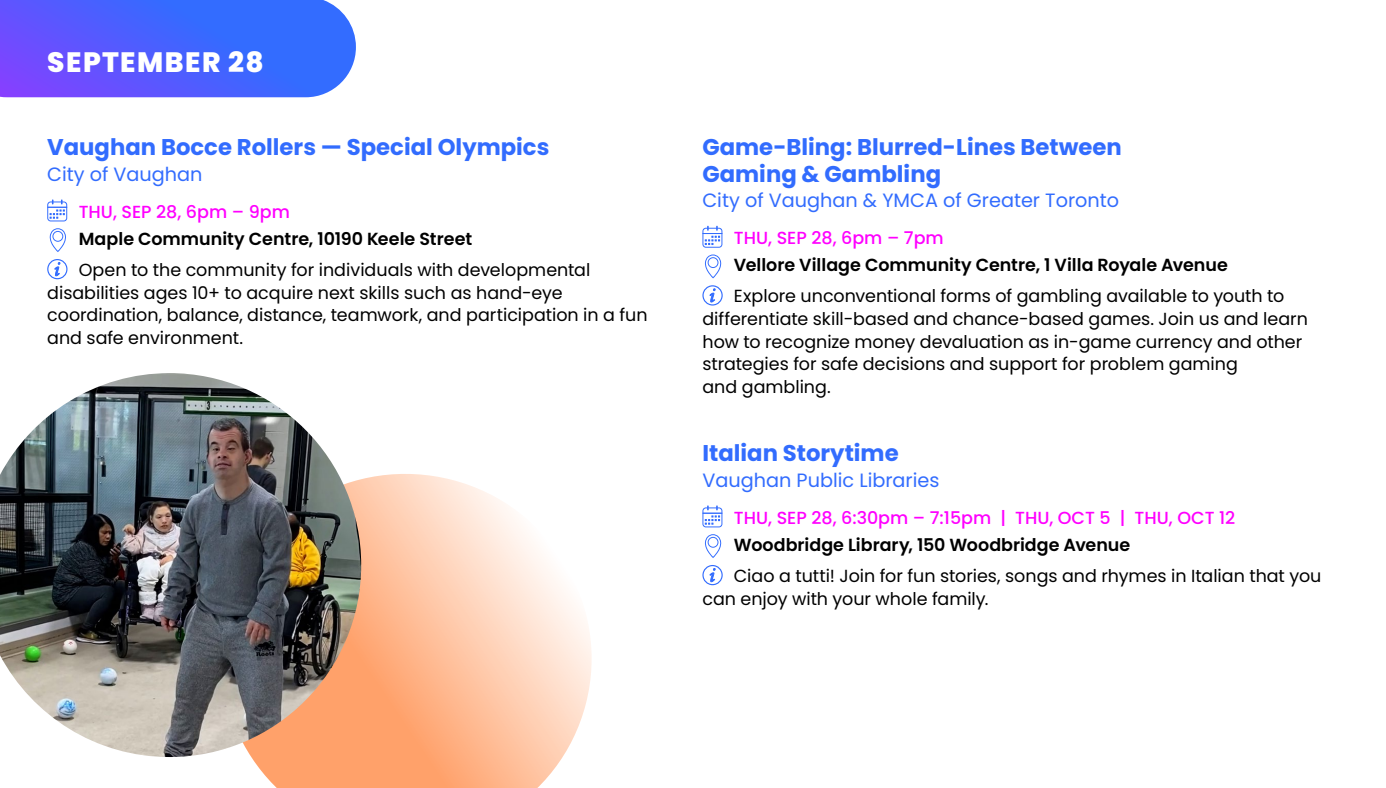
<style>
.page{position:relative;width:1386px;height:788px;background:#fff}
.page>*{position:absolute;margin:0;border:0;box-sizing:border-box;transform-origin:0 0}
.t1{font:800 28px "Poppins";letter-spacing:.055em;color:#fff}
.t2{font:700 22.75px/26.2px "Poppins";color:#326cfe}
.t3{font:19.25px "Poppins";color:#326cfe}
.t4{font:17.5px/22.8px "Poppins";color:#000}
.t5{font:600 17.5px "Poppins";color:#000}
.t6{font:500 17.5px "Poppins";color:#f0f}
</style>
<div class="page">
<svg style="left:251px;top:474px;width:341px;height:314px"></svg>
<svg style="left:47px;top:199px;width:20px;height:22px"></svg>
<svg style="left:50px;top:228px;width:16px;height:24px"></svg>
<div style="left:47px;top:259px;width:20px;height:20px;border:1px solid #326cfe;border-radius:50%"></div>
<svg style="left:54px;top:262px;width:6px;height:14px"></svg>
<svg style="left:702px;top:226px;width:20px;height:22px"></svg>
<svg style="left:705px;top:254px;width:16px;height:24px"></svg>
<div style="left:702px;top:285px;width:21px;height:20px;border:1px solid #326cfe;border-radius:50%"></div>
<svg style="left:709px;top:288px;width:7px;height:14px"></svg>
<svg style="left:702px;top:505px;width:20px;height:22px"></svg>
<svg style="left:705px;top:534px;width:16px;height:24px"></svg>
<div style="left:702px;top:565px;width:21px;height:20px;border:1px solid #326cfe;border-radius:50%"></div>
<svg style="left:709px;top:568px;width:7px;height:14px"></svg>
<svg style="left:0;top:0;width:356px;height:97px;background:#4f62ff"></svg>
<img style="left:0;top:373px;width:361px;height:384px">
<h1 class="t1" style="left:47px;top:46px;width:218px">SEPTEMBER 28</h1>
<h2 class="t2" style="left:47px;top:134px;width:504px">Vaughan Bocce Rollers — Special Olympics</h2>
<p class="t3" style="left:47px;top:163px;width:157px">City of Vaughan</p>
<p class="t6" style="left:79px;top:202px;width:213px">THU, SEP 28, 6pm – 9pm</p>
<p class="t5" style="left:79px;top:229px;width:395px">Maple Community Centre, 10190 Keele Street</p>
<p class="t4" style="left:47px;top:258px;width:602px;text-indent:32px">Open to the community for individuals with developmental disabilities ages 10+ to acquire next skills such as hand-eye coordination, balance, distance, teamwork, and participation in a fun and safe environment.</p>
<h2 class="t2" style="left:702px;top:134px;width:421px">Game-Bling: Blurred-Lines Between<br>Gaming &amp; Gambling</h2>
<p class="t3" style="left:702px;top:189px;width:418px">City of Vaughan &amp; YMCA of Greater Toronto</p>
<p class="t6" style="left:734px;top:228px;width:211px">THU, SEP 28, 6pm – 7pm</p>
<p class="t5" style="left:734px;top:255px;width:495px">Vellore Village Community Centre, 1 Villa Royale Avenue</p>
<p class="t4" style="left:702px;top:284px;width:607px;text-indent:32px">Explore unconventional forms of gambling available to youth to differentiate skill-based and chance-based games. Join us and learn how to recognize money devaluation as in-game currency and other strategies for safe decisions and support for problem gaming<br>and gambling.</p>
<h2 class="t2" style="left:702px;top:440px;width:198px">Italian Storytime</h2>
<p class="t3" style="left:702px;top:469px;width:239px">Vaughan Public Libraries</p>
<p class="t6" style="left:734px;top:507px;width:503px">THU, SEP 28, 6:30pm – 7:15pm | THU, OCT 5 | THU, OCT 12</p>
<p class="t5" style="left:734px;top:534px;width:398px">Woodbridge Library, 150 Woodbridge Avenue</p>
<p class="t4" style="left:702px;top:564px;width:620px;text-indent:32px">Ciao a tutti! Join for fun stories, songs and rhymes in Italian that you can enjoy with your whole family.</p>
</div>
